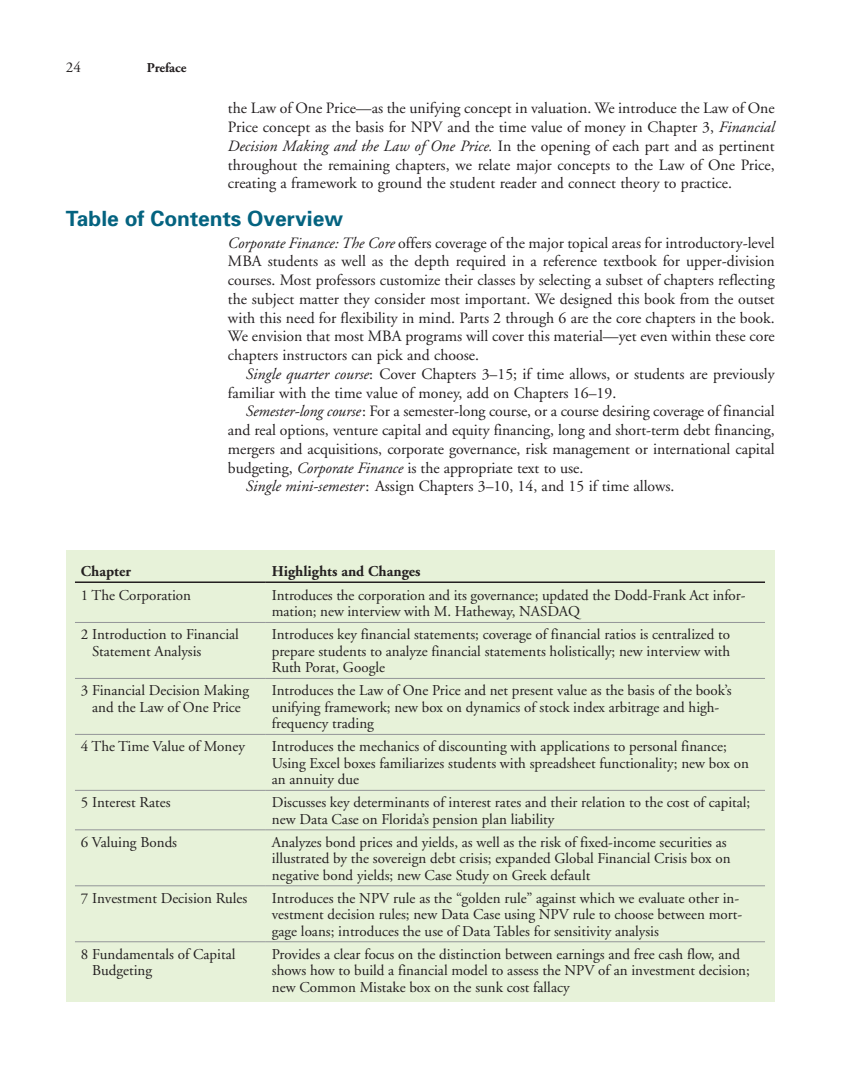
<style>
.page{position:relative;width:864px;height:1080px;background:#fff}
.page>*{position:absolute;margin:0;border:0;box-sizing:border-box;transform-origin:0 0}
.t1{font:700 21px "Univers";color:#046380}
.t2{font:15.75px/18.8px "Adobe Garamond";letter-spacing:-.005em;color:#231f20;text-align:justify}
.t3{font:15px/16.5px "Adobe Garamond";color:#231f20}
.t4{font:700 15px "Adobe Garamond";color:#231f20}
.t5{font:700 13.5px "Adobe Garamond";color:#231f20}
.s1{font-style:italic}
</style>
<div class="page">
<div style="left:66px;top:550px;width:709px;height:452px;background:#e7f2d9"></div>
<hr style="left:75px;top:678px;width:191px;height:1px;background:#939598">
<hr style="left:266px;top:678px;width:499px;height:1px;background:#939598">
<hr style="left:75px;top:829px;width:191px;height:1px;background:#939598">
<hr style="left:266px;top:829px;width:499px;height:1px;background:#939598">
<hr style="left:75px;top:885px;width:191px;height:1px;background:#939598">
<hr style="left:266px;top:885px;width:499px;height:1px;background:#939598">
<hr style="left:75px;top:581px;width:191px;height:2px;background:#231f20">
<hr style="left:266px;top:581px;width:499px;height:2px;background:#231f20">
<hr style="left:75px;top:622px;width:191px;height:1px;background:#939598">
<hr style="left:266px;top:622px;width:499px;height:1px;background:#939598">
<hr style="left:75px;top:734px;width:191px;height:1px;background:#939598">
<hr style="left:266px;top:734px;width:499px;height:1px;background:#939598">
<hr style="left:75px;top:790px;width:191px;height:1px;background:#939598">
<hr style="left:266px;top:790px;width:499px;height:1px;background:#939598">
<hr style="left:75px;top:941px;width:191px;height:1px;background:#939598">
<hr style="left:266px;top:941px;width:499px;height:1px;background:#939598">
<p class="t3" style="left:66px;top:60px;width:16px">24</p>
<p class="t5" style="left:147px;top:61px;width:41px">Preface</p>
<p class="t2" style="left:228px;top:100px;width:548px">the Law of One Price—as the unifying concept in valuation. We introduce the Law of One Price concept as the basis for NPV and the time value of money in Chapter 3, <span class="s1">Financial Decision Making and the Law of One Price.</span> In the opening of each part and as pertinent throughout the remaining chapters, we relate major concepts to the Law of One Price, creating a framework to ground the student reader and connect theory to practice.</p>
<h1 class="t1" style="left:66px;top:205px;width:279px">Table of Contents Overview</h1>
<p class="t2" style="left:228px;top:234px;width:548px"><span class="s1">Corporate Finance: The Core</span> offers coverage of the major topical areas for introductory-level MBA students as well as the depth required in a reference textbook for upper-division courses. Most professors customize their classes by selecting a subset of chapters reflecting the subject matter they consider most important. We designed this book from the outset with this need for flexibility in mind. Parts 2 through 6 are the core chapters in the book.<br>We envision that most MBA programs will cover this material—yet even within these core chapters instructors can pick and choose.</p>
<p class="t2" style="left:228px;top:365px;width:548px;text-indent:18px"><span class="s1">Single quarter course</span>: Cover Chapters 3–15; if time allows, or students are previously familiar with the time value of money, add on Chapters 16–19.</p>
<p class="t2" style="left:246px;top:402px;width:530px"><span class="s1">Semester-long course</span>: For a semester-long course, or a course desiring coverage of financial</p>
<p class="t2" style="left:228px;top:421px;width:548px">and real options, venture capital and equity financing, long and short-term debt financing,</p>
<p class="t2" style="left:228px;top:440px;width:548px">mergers and acquisitions, corporate governance, risk management or international capital</p>
<p class="t2" style="left:228px;top:459px;width:357px">budgeting, <span class="s1">Corporate Finance</span> is the appropriate text to use.</p>
<p class="t2" style="left:246px;top:477px;width:430px"><span class="s1">Single mini-semester</span>: Assign Chapters 3–10, 14, and 15 if time allows.</p>
<p class="t4" style="left:81px;top:563px;width:52px">Chapter</p>
<p class="t4" style="left:272px;top:563px;width:150px">Highlights and Changes</p>
<p class="t3" style="left:81px;top:587px;width:112px">1 The Corporation</p>
<p class="t3" style="left:272px;top:587px;width:475px">Introduces the corporation and its governance; updated the Dodd-Frank Act infor&shy;mation; new interview with M. Hatheway, NASDAQ</p>
<p class="t3" style="left:92px;top:627px;width:148px;text-indent:-11px">2 Introduction to Financial<br>Statement Analysis</p>
<p class="t3" style="left:272px;top:627px;width:460px;text-align:justify">Introduces key financial statements; coverage of financial ratios is centralized to prepare students to analyze financial statements holistically; new interview with Ruth Porat, Google</p>
<p class="t3" style="left:81px;top:683px;width:170px;text-align:center">3 Financial Decision Making and the Law of One Price</p>
<p class="t3" style="left:272px;top:683px;width:461px">Introduces the Law of One Price and net present value as the basis of the book’s unifying framework; new box on dynamics of stock index arbitrage and high&shy;frequency trading</p>
<p class="t3" style="left:81px;top:739px;width:165px">4 The Time Value of Money</p>
<p class="t3" style="left:272px;top:739px;width:479px">Introduces the mechanics of discounting with applications to personal finance;<br>Using Excel boxes familiarizes students with spreadsheet functionality; new box on an annuity due</p>
<p class="t3" style="left:81px;top:795px;width:91px">5 Interest Rates</p>
<p class="t3" style="left:272px;top:795px;width:480px">Discusses key determinants of interest rates and their relation to the cost of capital; new Data Case on Florida’s pension plan liability</p>
<p class="t3" style="left:81px;top:834px;width:98px">6 Valuing Bonds</p>
<p class="t3" style="left:272px;top:834px;width:460px">Analyzes bond prices and yields, as well as the risk of fixed-income securities as illustrated by the sovereign debt crisis; expanded Global Financial Crisis box on negative bond yields; new Case Study on Greek default</p>
<p class="t3" style="left:81px;top:890px;width:168px">7 Investment Decision Rules</p>
<p class="t3" style="left:272px;top:890px;width:472px">Introduces the NPV rule as the “golden rule” against which we evaluate other in&shy;vestment decision rules; new Data Case using NPV rule to choose between mort&shy;gage loans; introduces the use of Data Tables for sensitivity analysis</p>
<p class="t3" style="left:92px;top:946px;width:145px;text-indent:-11px">8 Fundamentals of Capital<br>Budgeting</p>
<p class="t3" style="left:272px;top:946px;width:480px">Provides a clear focus on the distinction between earnings and free cash flow, and shows how to build a financial model to assess the NPV of an investment decision; new Common Mistake box on the sunk cost fallacy</p>
</div>
